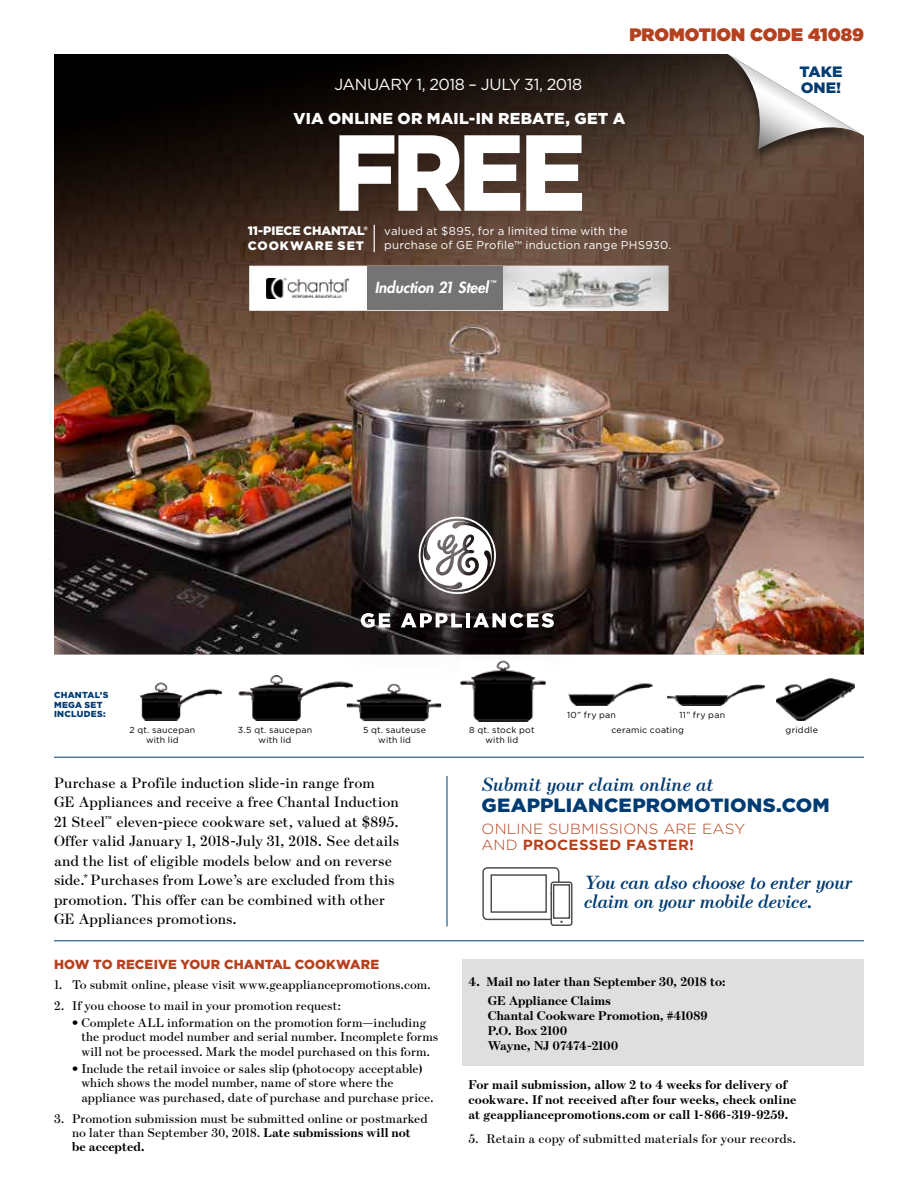
<style>
.page{position:relative;width:918px;height:1188px;background:#fff}
.page>*{position:absolute;margin:0;border:0;box-sizing:border-box;transform-origin:0 0}
.t1{font:900 107.85px "Gotham";color:#fff;scale:.91 1}
.t2{font:italic 600 19.2px/18.3px "Escrow";letter-spacing:-.01em;color:#003b71}
.t3{font:900 19.2px "Gotham";letter-spacing:.005em;color:#003b71}
.t4{font:900 18px "Gotham";color:#b6411e}
.t5{font:16.05px "Gotham";letter-spacing:-.03em;color:#fff}
.t6{font:900 15.75px "Gotham";color:#fff}
.t7{font:15px/19.5px "Escrow";letter-spacing:.005em;color:#000}
.t8{font:italic 800 15px "Futura Std";color:#fff}
.t9{font:900 15px "Gotham";color:#003b71}
.t10{font:300 14.7px/16.6px "Gotham";letter-spacing:.015em;color:#b6411e}
.t11{font:900 13.2px "Gotham";letter-spacing:.01em;color:#b6411e}
.t12{font:12.75px/14.2px "Escrow";color:#000}
.t13{font:700 12.75px/15px "Escrow";letter-spacing:.005em;color:#000}
.t14{font:900 12.3px/15.5px "Gotham";color:#fff}
.t15{font:11.4px/13.8px "Gotham";letter-spacing:.015em;color:#fff}
.t16{font:8.7px/10.1px "Gotham";letter-spacing:.025em;color:#000;text-align:center}
.t17{font:900 8.7px/10.1px "Gotham";letter-spacing:.03em;color:#003b71}
.t18{font:italic 800 6.3px "Futura Std";color:#fff}
.s1{font-weight:700}
</style>
<div class="page">
<img style="left:54px;top:410px;width:810px;height:244px">
<svg style="left:54px;top:54px;width:810px;height:356px;background:#4b382b"></svg>
<hr style="left:447px;top:776px;width:1px;height:150px;background:#003b71">
<div style="left:482px;top:867px;width:78px;height:53px;border:1px solid #4a4b4b;border-radius:4px"></div>
<div style="left:491px;top:874px;width:56px;height:39px;border:1px solid #4a4b4b"></div>
<div style="left:551px;top:882px;width:21px;height:43px;background:#fff;border-radius:2px"></div>
<div style="left:551px;top:882px;width:22px;height:44px;border:1px solid #4a4b4b;border-radius:2px"></div>
<div style="left:553px;top:884px;width:17px;height:35px;border:1px solid #4a4b4b"></div>
<div style="left:462px;top:959px;width:402px;height:107px;background:#dfdfdf"></div>
<hr style="left:54px;top:940px;width:810px;height:1px;background:#003b71">
<hr style="left:54px;top:757px;width:810px;height:1px;background:#003b71">
<div style="left:722px;top:54px;width:147px;height:109px;background:#000;opacity:.55"></div>
<svg style="left:727px;top:54px;width:137px;height:96px"></svg>
<div style="left:310px;top:464px;width:295px;height:219px;background:#000;opacity:.48"></div>
<svg style="left:419px;top:517px;width:77px;height:77px"></svg>
<svg style="left:361px;top:613px;width:29px;height:15px"></svg>
<svg style="left:401px;top:613px;width:61px;height:14px"></svg>
<hr style="left:466px;top:613px;width:4px;height:14px;background:#fff">
<svg style="left:473px;top:613px;width:81px;height:15px"></svg>
<svg style="left:374px;top:225px;width:1px;height:27px"></svg>
<img style="left:140px;top:682px;width:81px;height:39px">
<img style="left:239px;top:675px;width:114px;height:46px">
<img style="left:460px;top:660px;width:85px;height:61px">
<img style="left:347px;top:684px;width:94px;height:37px">
<img style="left:568px;top:681px;width:84px;height:25px">
<img style="left:667px;top:684px;width:98px;height:22px">
<img style="left:776px;top:678px;width:79px;height:43px">
<div style="left:249px;top:266px;width:419px;height:45px;background:#fff;border:1px solid #fff"></div>
<img style="left:267px;top:278px;width:82px;height:21px">
<div style="left:367px;top:266px;width:137px;height:44px;background:#747475"></div>
<img style="left:504px;top:266px;width:164px;height:44px">
<h3 class="t4" style="left:629px;top:21px;width:236px">PROMOTION CODE 41089</h3>
<p class="t9" style="left:800px;top:61px;width:44px">TAKE</p>
<p class="t5" style="left:335px;top:74px;width:249px">January 1, 2018 – July 31, 2018</p>
<p class="t9" style="left:801px;top:78px;width:42px">ONE!</p>
<p class="t6" style="left:294px;top:108px;width:11px">VIA</p>
<p class="t6" style="left:328px;top:108px;width:12px">ONLINE</p>
<p class="t6" style="left:398px;top:108px;width:41px">OR MAIL</p>
<p class="t6" style="left:469px;top:108px;width:76px">-IN REBATE</p>
<p class="t6" style="left:566px;top:108px;width:21px">, GET</p>
<p class="t6" style="left:613px;top:108px;width:14px">A</p>
<h1 class="t1" style="left:333px;top:98px;width:134px">FREE</h1>
<p class="t14" style="left:248px;top:222px;width:122px">11-PIECE CHANTAL®<br>COOKWARE SET</p>
<p class="t15" style="left:384px;top:224px;width:289px">valued at $895, for a limited time with the purchase of GE Profile™ induction range PHS930.</p>
<p class="t8" style="left:375px;top:278px;width:115px">Induction 21 Steel</p>
<p class="t18" style="left:490px;top:279px;width:8px">™</p>
<p class="t17" style="left:54px;top:689px;width:56px">CHANTAL’S<br>MEGA SET<br>INCLUDES:</p>
<p class="t16" style="left:567px;top:709px;width:50px">10” fry pan</p>
<p class="t16" style="left:679px;top:709px;width:47px">11” fry pan</p>
<p class="t16" style="left:129px;top:724px;width:67px">2 qt. saucepan with lid</p>
<p class="t16" style="left:238px;top:724px;width:76px">3.5 qt. saucepan with lid</p>
<p class="t16" style="left:363px;top:724px;width:64px">5 qt. sauteuse with lid</p>
<p class="t16" style="left:469px;top:724px;width:67px">8 qt. stock pot with lid</p>
<p class="t16" style="left:611px;top:724px;width:74px">ceramic coating</p>
<p class="t16" style="left:786px;top:724px;width:34px">griddle</p>
<p class="t7" style="left:54px;top:773px;width:347px">Purchase a Profile induction slide-in range from<br>GE Appliances and receive a free Chantal Induction 21 Steel<sup>™</sup> eleven-piece cookware set, valued at $895.<br>Offer valid January 1, 2018-July 31, 2018. See details and the list of eligible models below and on reverse side.<sup>*</sup> Purchases from Lowe’s are excluded from this promotion. This offer can be combined with other GE Appliances promotions.</p>
<h2 class="t2" style="left:482px;top:775px;width:234px">Submit your claim online at</h2>
<h2 class="t3" style="left:482px;top:792px;width:350px">GEAPPLIANCEPROMOTIONS.COM</h2>
<p class="t10" style="left:482px;top:820px;width:265px">ONLINE SUBMISSIONS ARE EASY<br>AND <span class="s1">PROCESSED FASTER!</span></p>
<h2 class="t2" style="left:584px;top:873px;width:270px">You can also choose to enter your claim on your mobile device.</h2>
<p class="t11" style="left:54px;top:955px;width:327px">HOW TO RECEIVE YOUR CHANTAL COOKWARE</p>
<p class="t12" style="left:54px;top:977px;width:378px">1. To submit online, please visit www.geappliancepromotions.com.</p>
<p class="t12" style="left:54px;top:998px;width:288px">2. If you choose to mail in your promotion request:</p>
<p class="t12" style="left:81px;top:1015px;width:359px;text-indent:-9px">• Complete ALL information on the promotion form—including the product model number and serial number. Incomplete forms will not be processed. Mark the model purchased on this form.</p>
<p class="t12" style="left:81px;top:1061px;width:354px;text-indent:-9px">• Include the retail invoice or sales slip (photocopy acceptable) which shows the model number, name of store where the appliance was purchased, date of purchase and purchase price.</p>
<p class="t12" style="left:72px;top:1111px;width:357px;text-indent:-18px">3. Promotion submission must be submitted online or postmarked no later than September 30, 2018. <span class="s1">Late submissions will not be accepted.</span></p>
<p class="t13" style="left:488px;top:971px;width:240px;line-height:19.5px;text-indent:-19px">4. Mail no later than September 30, 2018 to:<br>GE Appliance Claims</p>
<p class="t13" style="left:488px;top:1008px;width:221px">Chantal Cookware Promotion, #41089<br>P.O. Box 2100<br>Wayne, NJ 07474-2100</p>
<p class="t13" style="left:468px;top:1077px;width:329px">For mail submission, allow 2 to 4 weeks for delivery of cookware. If not received after four weeks, check online at geappliancepromotions.com or call 1-866-319-9259.</p>
<p class="t12" style="left:468px;top:1131px;width:329px">5. Retain a copy of submitted materials for your records.</p>
</div>
